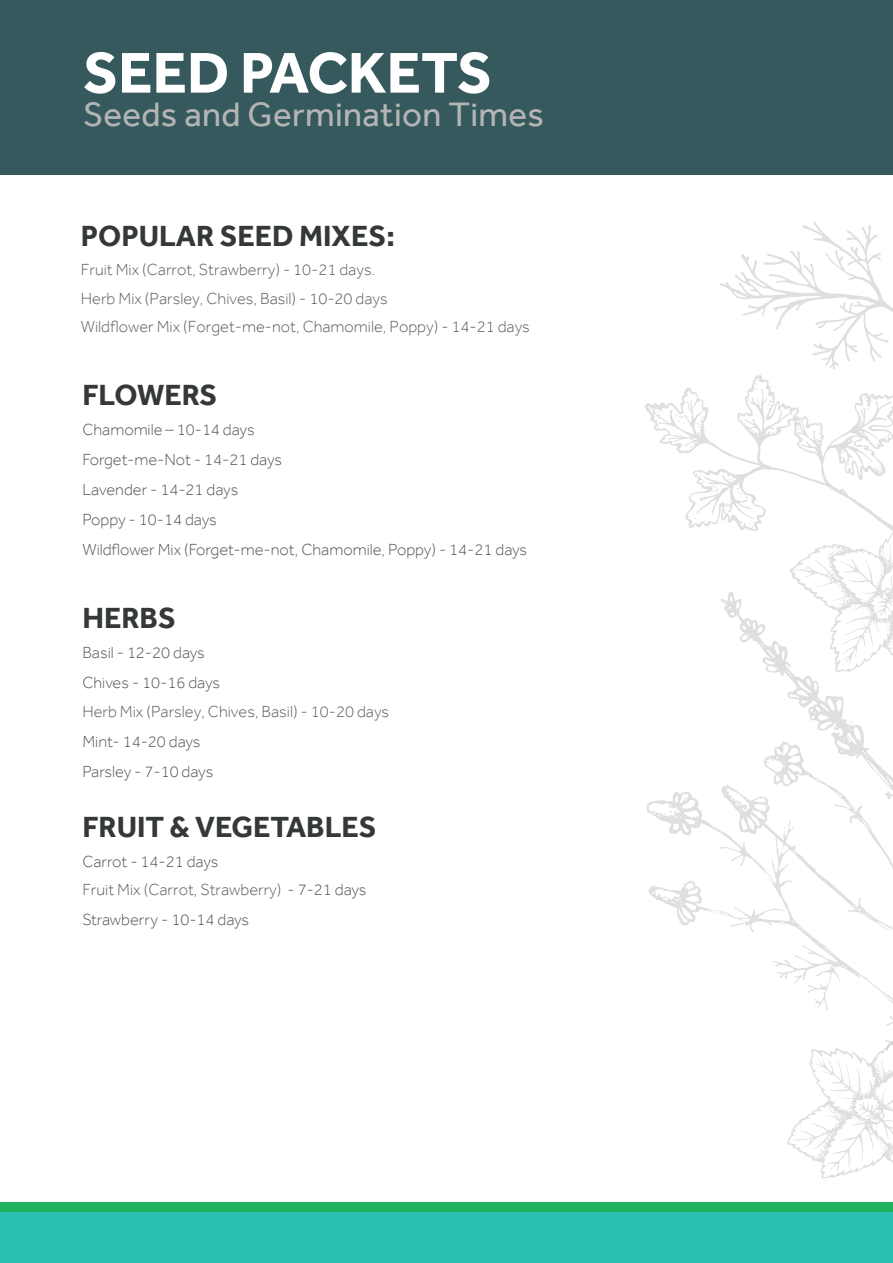
<style>
.page{position:relative;width:893px;height:1263px;background:#fff}
.page>*{position:absolute;margin:0;border:0;box-sizing:border-box;transform-origin:0 0}
.t1{font:700 59.25px "Effra";color:#fff}
.t2{font:34.8px "Effra";letter-spacing:.01em;color:#b3b5b5}
.t3{font:700 30px "Effra";color:#353839}
.t4{font:300 16.5px/28.5px "Effra";color:#5d5d5d}
.t5{font:300 16.5px/30px "Effra";color:#525653}
.s1{color:#525653}
</style>
<div class="page">
<div style="left:0;top:0;width:893px;height:175px;background:#36595d"></div>
<div style="left:0;top:1210px;width:893px;height:53px;background:#2abdb1"></div>
<div style="left:0;top:1202px;width:893px;height:10px;background:#1fb25e"></div>
<svg style="left:647px;top:791px;width:246px;height:229px"></svg>
<svg style="left:663px;top:811px;width:9px;height:4px"></svg>
<svg style="left:648px;top:880px;width:70px;height:46px"></svg>
<svg style="left:721px;top:678px;width:172px;height:260px"></svg>
<svg style="left:644px;top:221px;width:249px;height:457px"></svg>
<svg style="left:787px;top:1022px;width:106px;height:156px"></svg>
<h1 class="t1" style="left:83px;top:38px;width:410px">SEED PACKETS</h1>
<h2 class="t2" style="left:83px;top:93px;width:462px">Seeds and Germination Times</h2>
<h3 class="t3" style="left:81px;top:218px;width:315px">POPULAR SEED MIXES:</h3>
<p class="t4" style="left:81px;top:255px;width:450px">Fruit Mix (Carrot, Strawberry) - 10-21 days.<br>Herb Mix (Parsley, Chives, Basil) - 10-20 days<br>Wildflower Mix (Forget-me-not, Chamomile, Poppy) - 14-21 days</p>
<h3 class="t3" style="left:82px;top:377px;width:136px">FLOWERS</h3>
<p class="t5" style="left:82px;top:414px;width:446px">Chamomile – 10-14 days<br>Forget-me-Not - 14-21 days<br>Lavender - 14-21 days<br>Poppy - 10-14 days<br>Wildflower Mix (Forget-me-not, Chamomile, Poppy) - 14-21 days</p>
<h3 class="t3" style="left:82px;top:600px;width:95px">HERBS</h3>
<p class="t5" style="left:82px;top:638px;width:139px">Basil - 12-20 days<br>Chives - 10-16 days</p>
<p class="t4" style="left:82px;top:697px;width:308px">Herb Mix (Parsley, Chives, Basil) - 10-20 days</p>
<p class="t5" style="left:82px;top:726px;width:132px">Mint- 14-20 days<br>Parsley - 7-10 days</p>
<h3 class="t3" style="left:82px;top:809px;width:296px">FRUIT &amp; VEGETABLES</h3>
<p class="t4" style="left:82px;top:847px;width:286px"><span class="s1">Carrot - 14-21 days<br></span>Fruit Mix (Carrot, Strawberry) <span class="s1">- 7-21 days</span></p>
<p class="t5" style="left:82px;top:905px;width:168px">Strawberry - 10-14 days</p>
</div>
